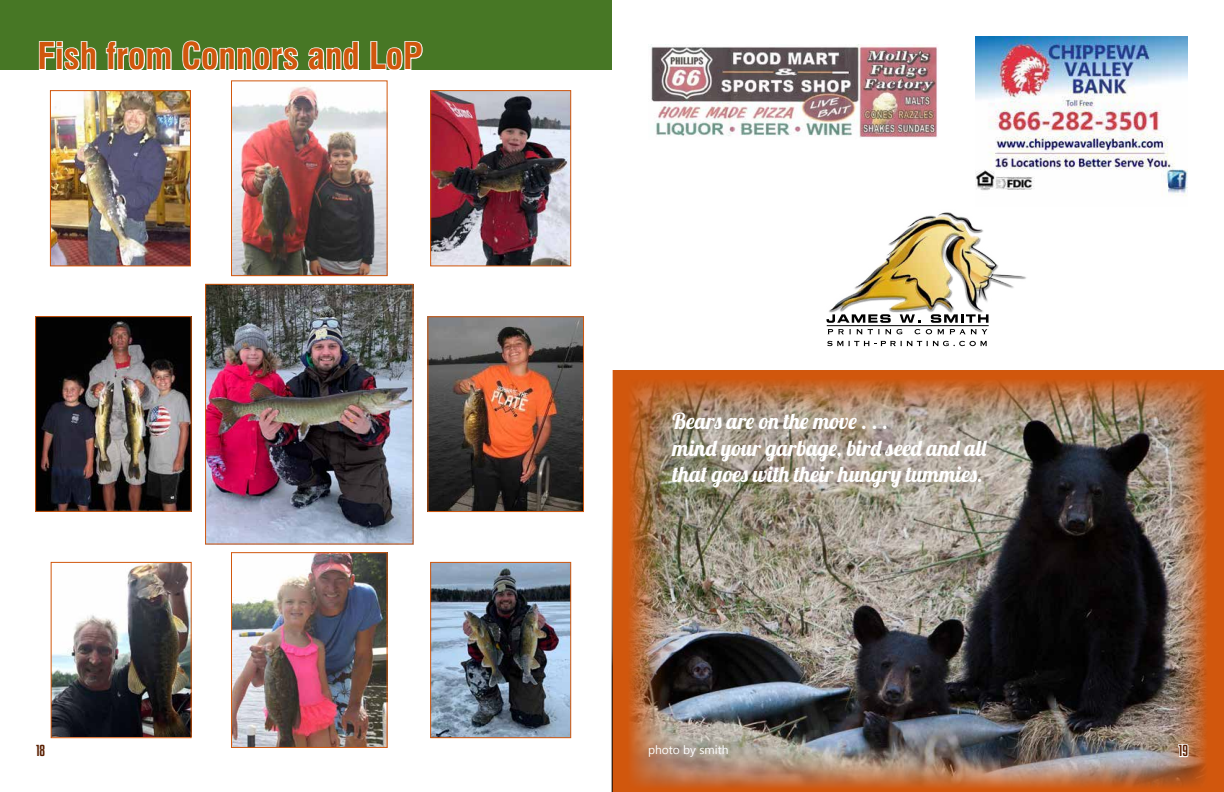
<style>
.page{position:relative;width:1224px;height:792px;background:#fff}
.page>*{position:absolute;margin:0;border:0;box-sizing:border-box;transform-origin:0 0}
.t1{font:700 condensed 36px "Swiss 721 BT";color:#d1570d}
.t2{font:22px/26.4px "Lobster 1.4";color:#fff}
.t3{font:14px "Kenyan Coffee Rg";color:#5a1f00}
.t4{font:12px "Microsoft New Tai Lue";color:#fff}
</style>
<div class="page">
<div style="left:612px;top:370px;width:612px;height:422px;background:#d1570d"></div>
<img style="left:650px;top:44px;width:287px;height:94px">
<img style="left:976px;top:37px;width:212px;height:159px">
<img style="left:829px;top:212px;width:198px;height:106px">
<svg style="left:827px;top:314px;width:64px;height:9px"></svg>
<svg style="left:900px;top:314px;width:20px;height:9px"></svg>
<svg style="left:931px;top:314px;width:58px;height:9px"></svg>
<hr style="left:827px;top:325px;width:162px;height:1px;background:#000">
<svg style="left:828px;top:329px;width:23px;height:5px"></svg>
<svg style="left:857px;top:329px;width:5px;height:5px"></svg>
<svg style="left:868px;top:329px;width:35px;height:5px"></svg>
<svg style="left:915px;top:329px;width:5px;height:5px"></svg>
<svg style="left:926px;top:329px;width:6px;height:5px"></svg>
<svg style="left:938px;top:329px;width:6px;height:5px"></svg>
<svg style="left:950px;top:329px;width:37px;height:5px"></svg>
<svg style="left:827px;top:341px;width:160px;height:5px"></svg>
<img style="left:629px;top:380px;width:578px;height:409px">
<img style="left:207px;top:286px;width:205px;height:256px">
<div style="left:205px;top:284px;width:209px;height:260px;border:1px solid #d1570d"></div>
<img style="left:233px;top:86px;width:153px;height:188px">
<div style="left:231px;top:80px;width:157px;height:196px;border:1px solid #d1570d"></div>
<img style="left:233px;top:554px;width:153px;height:192px">
<div style="left:231px;top:552px;width:157px;height:196px;border:1px solid #d1570d"></div>
<img style="left:37px;top:318px;width:153px;height:192px">
<div style="left:35px;top:316px;width:157px;height:196px;border:1px solid #d1570d"></div>
<img style="left:432px;top:92px;width:137px;height:172px">
<div style="left:430px;top:90px;width:141px;height:176px;border:1px solid #d1570d"></div>
<img style="left:52px;top:92px;width:137px;height:172px">
<div style="left:50px;top:90px;width:141px;height:176px;border:1px solid #d1570d"></div>
<img style="left:432px;top:564px;width:137px;height:172px">
<div style="left:430px;top:562px;width:141px;height:176px;border:1px solid #d1570d"></div>
<img style="left:53px;top:564px;width:137px;height:172px">
<div style="left:51px;top:562px;width:141px;height:176px;border:1px solid #d1570d"></div>
<img style="left:429px;top:318px;width:153px;height:192px">
<div style="left:427px;top:316px;width:157px;height:196px;border:1px solid #d1570d"></div>
<div style="left:0;top:0;width:612px;height:70px;background:#477725"></div>
<svg style="left:38px;top:41px;width:59px;height:29px"></svg>
<svg style="left:105px;top:41px;width:67px;height:29px"></svg>
<svg style="left:182px;top:40px;width:117px;height:30px"></svg>
<svg style="left:308px;top:41px;width:51px;height:29px"></svg>
<svg style="left:370px;top:41px;width:53px;height:29px"></svg>
<svg style="left:1177px;top:742px;width:13px;height:17px"></svg>
<h1 class="t1" style="left:38px;top:35px;width:387px">Fish from Connors and LoP</h1>
<p class="t2" style="left:672px;top:408px;width:315px">Bears are on the move . . .<br>mind your garbage, bird seed and all that goes with their hungry tummies.</p>
<p class="t3" style="left:36px;top:742px;width:11px">18</p>
<p class="t4" style="left:648px;top:743px;width:82px">photo by smith</p>
<p class="t3" style="left:1179px;top:742px;width:11px">19</p>
</div>
